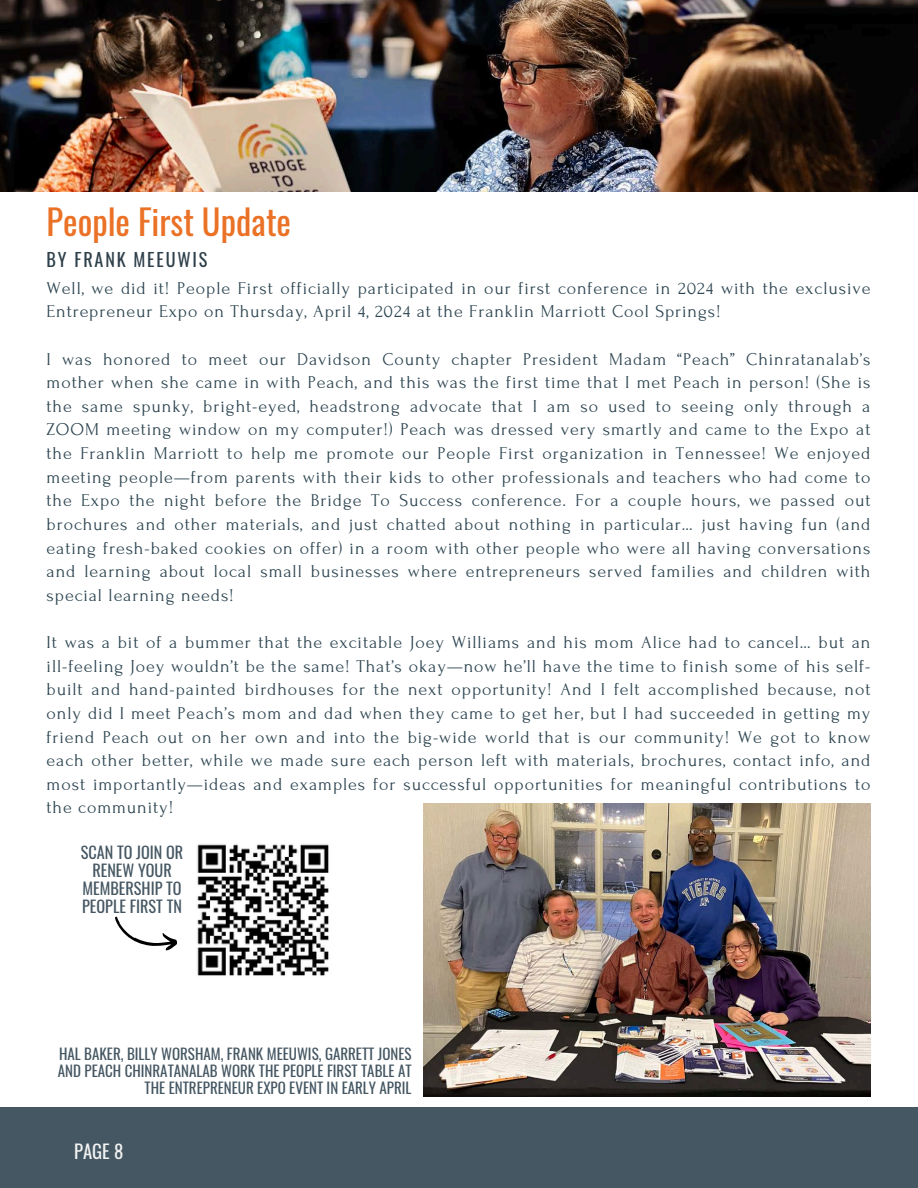
<style>
.page{position:relative;width:918px;height:1188px;background:#fff}
.page>*{position:absolute;margin:0;border:0;box-sizing:border-box;transform-origin:0 0}
.t1{font:34.5px "Oswald";color:#ea7125}
.t2{font:18.75px "Oswald";color:#f2f3f2}
.t3{font:18.15px "Oswald";letter-spacing:.1em;color:#2e404b}
.t4{font:18px/23.7px "Forum";letter-spacing:.05em;color:#2c4450;text-align:justify}
.t5{font:16.2px/18.3px "Oswald";color:#455763;text-align:center}
.t6{font:15px/16.8px "Oswald";color:#455763;text-align:right}
</style>
<div class="page">
<img style="left:0;top:0;width:918px;height:192px">
<div style="left:0;top:1107px;width:918px;height:81px;background:#455763"></div>
<img style="left:197px;top:844px;width:132px;height:132px">
<svg style="left:115px;top:916px;width:62px;height:35px"></svg>
<img style="left:423px;top:804px;width:448px;height:292px">
<p class="t1" style="left:47px;top:195px;width:246px">People First Update</p>
<p class="t3" style="left:47px;top:245px;width:162px">BY FRANK MEEUWIS</p>
<h3 class="t4" style="left:47px;top:276px;width:825px">Well, we did it! People First officially participated in our first conference in 2024 with the exclusive<br>Entrepreneur Expo on Thursday, April 4, 2024 at the Franklin Marriott Cool Springs!</h3>
<h3 class="t4" style="left:47px;top:347px;width:825px">I was honored to meet our Davidson County chapter President Madam “Peach” Chinratanalab’s mother when she came in with Peach, and this was the first time that I met Peach in person! (She is the same spunky, bright-eyed, headstrong advocate that I am so used to seeing only through a ZOOM meeting window on my computer!) Peach was dressed very smartly and came to the Expo at the Franklin Marriott to help me promote our People First organization in Tennessee! We enjoyed meeting people—from parents with their kids to other professionals and teachers who had come to the Expo the night before the Bridge To Success conference. For a couple hours, we passed out brochures and other materials, and just chatted about nothing in particular… just having fun (and eating fresh-baked cookies on offer) in a room with other people who were all having conversations and learning about local small businesses where entrepreneurs served families and children with special learning needs!</h3>
<p class="t4" style="left:47px;top:631px;width:825px">It was a bit of a bummer that the excitable Joey Williams and his mom Alice had to cancel… but an ill-feeling Joey wouldn’t be the same! That’s okay—now he’ll have the time to finish some of his self&shy;built and hand-painted birdhouses for the next opportunity! And I felt accomplished because, not only did I meet Peach’s mom and dad when they came to get her, but I had succeeded in getting my friend Peach out on her own and into the big-wide world that is our community! We got to know each other better, while we made sure each person left with materials, brochures, contact info, and most importantly—ideas and examples for successful opportunities for meaningful contributions to the community!</p>
<p class="t5" style="left:81px;top:842px;width:104px">SCAN TO JOIN OR<br>RENEW YOUR<br>MEMBERSHIP TO<br>PEOPLE FIRST TN</p>
<p class="t6" style="left:58px;top:1045px;width:355px">HAL BAKER, BILLY WORSHAM, FRANK MEEUWIS, GARRETT JONES<br>AND PEACH CHINRATANALAB WORK THE PEOPLE FIRST TABLE AT<br>THE ENTREPRENEUR EXPO EVENT IN EARLY APRIL</p>
<p class="t2" style="left:74px;top:1137px;width:51px">PAGE 8</p>
</div>
